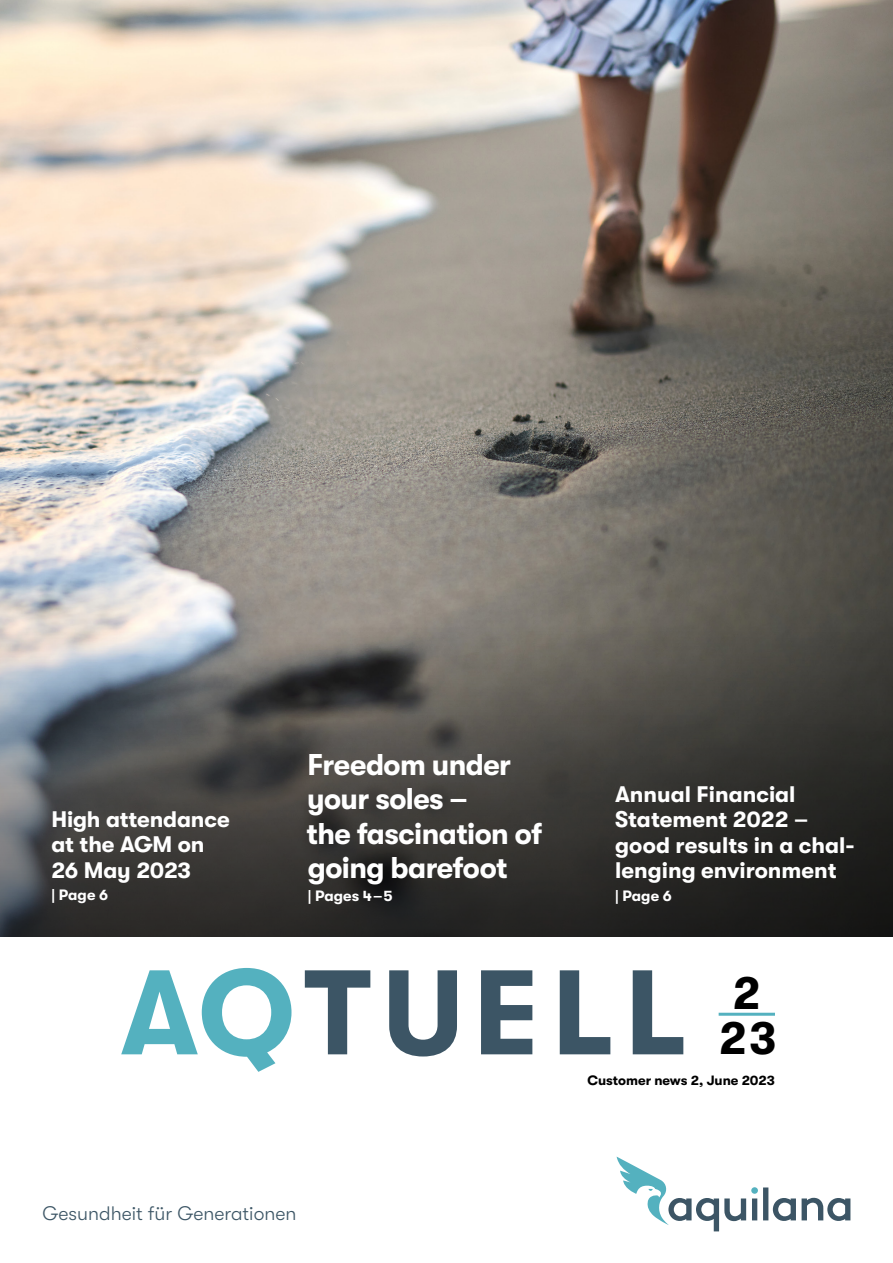
<style>
.page{position:relative;width:893px;height:1263px;background:#fff}
.page>*{position:absolute;margin:0;border:0;box-sizing:border-box;transform-origin:0 0}
.t1{font:700 120px "GT Walsheim";letter-spacing:.08em;color:#3c5565}
.t2{font:700 45px/45px "GT Walsheim";color:#000}
.t3{font:700 30px/34.5px "GT Walsheim";letter-spacing:-.02em;color:#fff}
.t4{font:700 22.5px/25.5px "GT Walsheim";color:#fff}
.t5{font:300 19.5px "GT Walsheim";color:#3c5565}
.t6{font:700 15px "GT Walsheim";color:#fff}
.t7{font:700 13.5px "GT Walsheim";color:#000}
.s1{color:#54b1bf}
</style>
<div class="page">
<img style="left:0;top:0;width:893px;height:625px">
<svg style="left:0;top:625px;width:893px;height:312px;background:#474644"></svg>
<hr style="left:719px;top:1013px;width:56px;height:3px;background:#54b1bf">
<svg style="left:617px;top:1157px;width:233px;height:74px"></svg>
<p class="t4" style="left:52px;top:806px;width:180px">High attendance at the AGM on<br>26 May 2023</p>
<p class="t6" style="left:52px;top:887px;width:58px">| Page 6</p>
<h3 class="t3" style="left:306px;top:747px;width:237px">Freedom under your soles –<br>the fascination of going barefoot</h3>
<p class="t6" style="left:308px;top:887px;width:86px">| Pages 4–5</p>
<p class="t4" style="left:615px;top:781px;width:241px">Annual Financial<br>Statement 2022 – good results in a chal&shy;lenging environment</p>
<p class="t6" style="left:615px;top:887px;width:58px">| Page 6</p>
<h1 class="t1" style="left:120px;top:946px;width:569px"><span class="s1">AQ</span>TUELL</h1>
<p class="t7" style="left:587px;top:1073px;width:189px">Customer news 2, June 2023</p>
<h2 class="t2" style="left:719px;top:971px;width:59px">2<br>23</h2>
<p class="t5" style="left:43px;top:1203px;width:255px">Gesundheit für Generationen</p>
</div>
